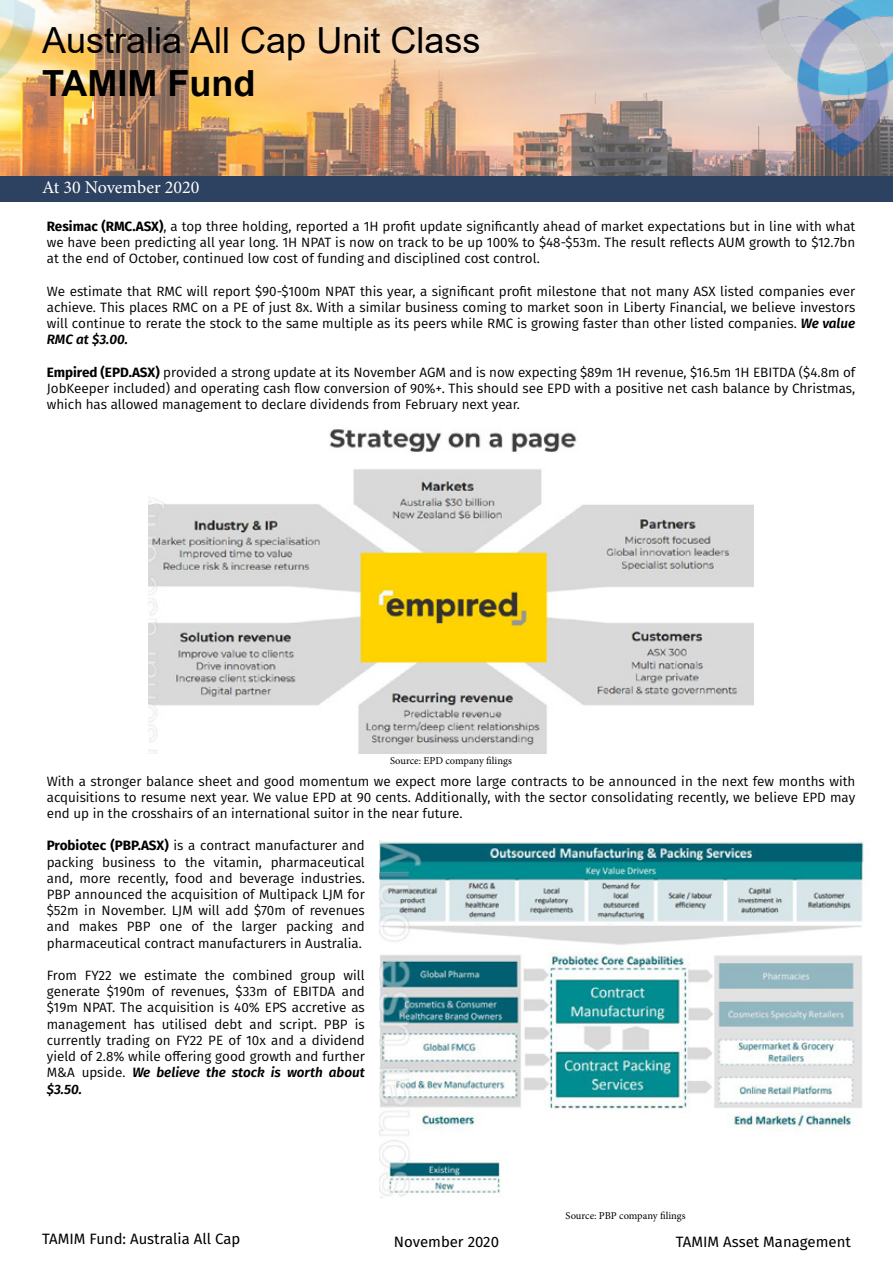
<style>
.page{position:relative;width:893px;height:1263px;background:#fff}
.page>*{position:absolute;margin:0;border:0;box-sizing:border-box;transform-origin:0 0}
.t1{font:36px "Arial";color:#000}
.t2{font:700 36px "Arial";color:#000}
.t3{font:18px "Minion Pro";color:#fff}
.t4{font:15px "Fira Sans";color:#000}
.t5{font:13.5px/16.2px "Fira Sans";color:#000;text-align:justify}
.t6{font:10.5px "Minion Pro";color:#000}
.s1{font-weight:700}
.s2{font-weight:600;font-style:italic}
</style>
<div class="page">
<img style="left:149px;top:429px;width:604px;height:324px">
<img style="left:0;top:0;width:725px;height:176px">
<div style="left:0;top:176px;width:893px;height:26px;background:#2d4261"></div>
<img style="left:725px;top:0;width:168px;height:176px">
<img style="left:380px;top:840px;width:484px;height:358px">
<h1 class="t1" style="left:42px;top:16px;width:440px">Australia All Cap Unit Class</h1>
<h1 class="t2" style="left:42px;top:58px;width:215px">TAMIM Fund</h1>
<h2 class="t3" style="left:42px;top:175px;width:159px">At 30 November 2020</h2>
<p class="t5" style="left:47px;top:218px;width:810px"><span class="s1">Resimac (RMC.ASX)</span>, a top three holding, reported a 1H profit update significantly ahead of market expectations but in line with what we have been predicting all year long. 1H NPAT is now on track to be up 100% to $48-$53m. The result reflects AUM growth to $12.7bn at the end of October, continued low cost of funding and disciplined cost control.</p>
<p class="t5" style="left:47px;top:282px;width:810px">We estimate that RMC will report $90-$100m NPAT this year, a significant profit milestone that not many ASX listed companies ever achieve. This places RMC on a PE of just 8x. With a similar business coming to market soon in Liberty Financial, we believe investors will continue to rerate the stock to the same multiple as its peers while RMC is growing faster than other listed companies. <span class="s2">We value RMC at $3.00.</span></p>
<p class="t5" style="left:47px;top:363px;width:810px"><span class="s1">Empired (EPD.ASX)</span> provided a strong update at its November AGM and is now expecting $89m 1H revenue, $16.5m 1H EBITDA ($4.8m of JobKeeper included) and operating cash flow conversion of 90%+. This should see EPD with a positive net cash balance by Christmas, which has allowed management to declare dividends from February next year.</p>
<p class="t6" style="left:390px;top:753px;width:123px">Source: EPD company filings</p>
<p class="t5" style="left:47px;top:772px;width:810px">With a stronger balance sheet and good momentum we expect more large contracts to be announced in the next few months with acquisitions to resume next year. We value EPD at 90 cents. Additionally, with the sector consolidating recently, we believe EPD may end up in the crosshairs of an international suitor in the near future.</p>
<p class="t5" style="left:47px;top:837px;width:320px"><span class="s1">Probiotec (PBP.ASX)</span> is a contract manufacturer and packing business to the vitamin, pharmaceutical and, more recently, food and beverage industries.<br>PBP announced the acquisition of Multipack LJM for $52m in November. LJM will add $70m of revenues and makes PBP one of the larger packing and pharmaceutical contract manufacturers in Australia.</p>
<p class="t5" style="left:47px;top:967px;width:320px">From FY22 we estimate the combined group will generate $190m of revenues, $33m of EBITDA and $19m NPAT. The acquisition is 40% EPS accretive as management has utilised debt and script. PBP is currently trading on FY22 PE of 10x and a dividend yield of 2.8% while offering good growth and further M&amp;A upside. <span class="s2">We believe the stock is worth about $3.50.</span></p>
<p class="t6" style="left:566px;top:1208px;width:122px">Source: PBP company filings</p>
<p class="t4" style="left:42px;top:1228px;width:200px">TAMIM Fund: Australia All Cap</p>
<p class="t4" style="left:394px;top:1230px;width:107px">November 2020</p>
<p class="t4" style="left:676px;top:1230px;width:176px">TAMIM Asset Management</p>
</div>
